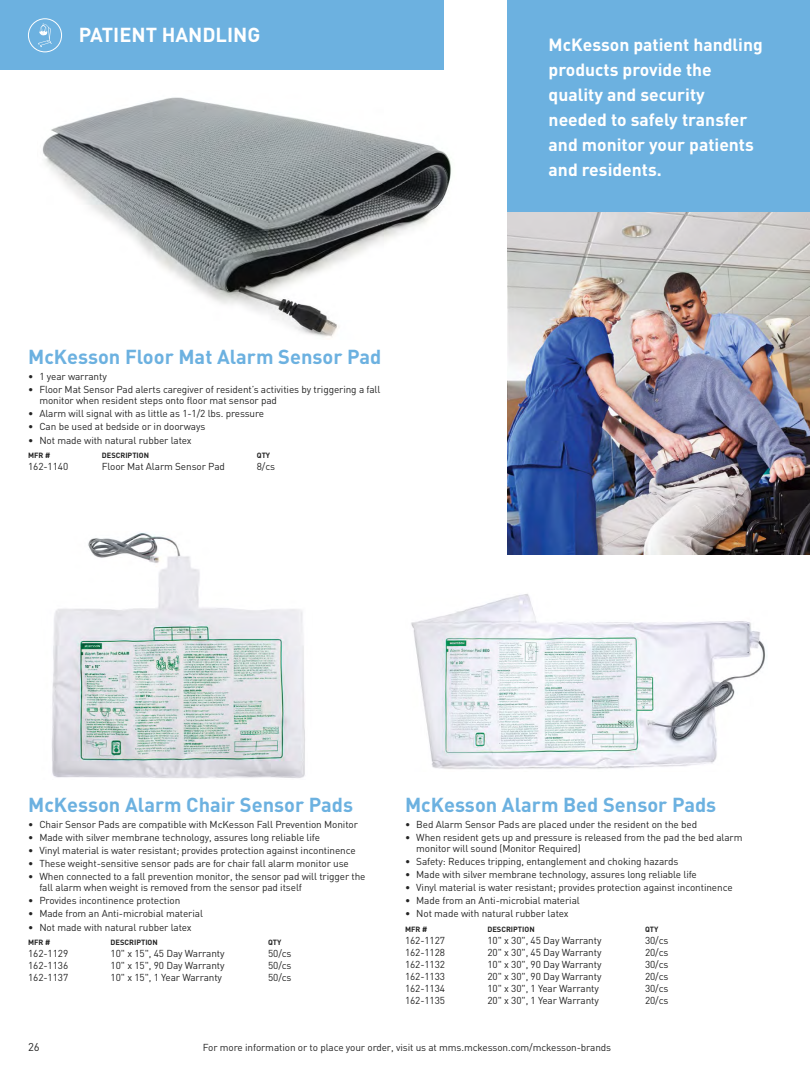
<style>
.page{position:relative;width:810px;height:1080px;background:#fff}
.page>*{position:absolute;margin:0;border:0;box-sizing:border-box;transform-origin:0 0}
.Product_Name{font:700 20px "DIN";color:#6cb1e0}
.Product_Name-2{font:700 20px "DIN";color:#fff}
.SKU_Header{font:700 17.5px/25px "DIN";color:#fff}
.t1{font:11.25px "DIN";color:#242424}
.Bullets{font:10px/11.2px "DIN";letter-spacing:-.01em;color:#242424}
.SKU{font:10px "DIN";letter-spacing:-.01em;color:#242424}
.SKU_Last{font:10px "DIN";letter-spacing:-.01em;color:#242424}
.SKU_Header-2{font:700 7.5px "DIN";color:#242424}
</style>
<div class="page">
<img style="left:411px;top:594px;width:354px;height:176px">
<img style="left:52px;top:532px;width:253px;height:247px">
<img style="left:42px;top:97px;width:410px;height:240px">
<img style="left:508px;top:212px;width:302px;height:342px">
<div style="left:508px;top:0;width:302px;height:212px;background:#6cb1e0"></div>
<div style="left:0;top:0;width:443px;height:69px;background:#6cb1e0"></div>
<div style="left:28px;top:18px;width:34px;height:34px;border:1px solid #fff;border-radius:50%"></div>
<svg style="left:38px;top:24px;width:14px;height:23px"></svg>
<p class="Product_Name-2" style="left:79px;top:22px;width:183px">PATIENT HANDLING</p>
<p class="Product_Name" style="left:28px;top:344px;width:355px">McKesson Floor Mat Alarm Sensor Pad</p>
<p class="Bullets" style="left:28px;top:371px;width:80px">• 1 year warranty</p>
<p class="Bullets" style="left:39px;top:384px;width:343px;text-indent:-11px">• Floor Mat Sensor Pad alerts caregiver of resident’s activities by triggering a fall monitor when resident steps onto floor mat sensor pad</p>
<p class="Bullets" style="left:28px;top:408px;width:238px">• Alarm will signal with as little as 1-1/2 lbs. pressure</p>
<p class="Bullets" style="left:28px;top:421px;width:179px">• Can be used at bedside or in doorways</p>
<p class="Bullets" style="left:28px;top:434px;width:165px">• Not made with natural rubber latex</p>
<p class="SKU_Header-2" style="left:28px;top:450px;width:24px">MFR #</p>
<p class="SKU_Header-2" style="left:102px;top:450px;width:49px">DESCRIPTION</p>
<p class="SKU_Header-2" style="left:257px;top:450px;width:15px">QTY</p>
<p class="SKU_Last" style="left:28px;top:460px;width:42px">162-1140</p>
<p class="SKU_Last" style="left:102px;top:460px;width:125px">Floor Mat Alarm Sensor Pad</p>
<p class="SKU_Last" style="left:257px;top:460px;width:20px">8/cs</p>
<p class="SKU_Header" style="left:549px;top:32px;width:216px">McKesson patient handling products provide the quality and security needed to safely transfer and monitor your patients and residents.</p>
<p class="Product_Name" style="left:28px;top:792px;width:326px">McKesson Alarm Chair Sensor Pads</p>
<p class="Bullets" style="left:28px;top:818px;width:331px">• Chair Sensor Pads are compatible with McKesson Fall Prevention Monitor</p>
<p class="Bullets" style="left:28px;top:832px;width:293px">• Made with silver membrane technology, assures long reliable life</p>
<p class="Bullets" style="left:28px;top:845px;width:329px">• Vinyl material is water resistant; provides protection against incontinence</p>
<p class="Bullets" style="left:28px;top:858px;width:322px">• These weight-sensitive sensor pads are for chair fall alarm monitor use</p>
<p class="Bullets" style="left:39px;top:871px;width:328px;text-indent:-11px">• When connected to a fall prevention monitor, the sensor pad will trigger the fall alarm when weight is removed from the sensor pad itself</p>
<p class="Bullets" style="left:28px;top:895px;width:154px">• Provides incontinence protection</p>
<p class="Bullets" style="left:28px;top:908px;width:176px">• Made from an Anti-microbial material</p>
<p class="Bullets" style="left:28px;top:921px;width:165px">• Not made with natural rubber latex</p>
<p class="SKU_Header-2" style="left:28px;top:937px;width:24px">MFR #</p>
<p class="SKU_Header-2" style="left:111px;top:937px;width:49px">DESCRIPTION</p>
<p class="SKU_Header-2" style="left:268px;top:937px;width:15px">QTY</p>
<p class="SKU" style="left:28px;top:947px;width:42px">162-1129</p>
<p class="SKU" style="left:111px;top:947px;width:116px">10" x 15", 45 Day Warranty</p>
<p class="SKU" style="left:268px;top:947px;width:25px">50/cs</p>
<p class="SKU" style="left:28px;top:959px;width:42px">162-1136</p>
<p class="SKU" style="left:111px;top:959px;width:116px">10" x 15", 90 Day Warranty</p>
<p class="SKU" style="left:268px;top:959px;width:25px">50/cs</p>
<p class="SKU_Last" style="left:28px;top:971px;width:42px">162-1137</p>
<p class="SKU_Last" style="left:111px;top:971px;width:113px">10" x 15", 1 Year Warranty</p>
<p class="SKU_Last" style="left:268px;top:971px;width:25px">50/cs</p>
<p class="Product_Name" style="left:405px;top:792px;width:313px">McKesson Alarm Bed Sensor Pads</p>
<p class="Bullets" style="left:405px;top:818px;width:294px">• Bed Alarm Sensor Pads are placed under the resident on the bed</p>
<p class="Bullets" style="left:416px;top:832px;width:328px;text-indent:-11px">• When resident gets up and pressure is released from the pad the bed alarm monitor will sound (Monitor Required)</p>
<p class="Bullets" style="left:405px;top:856px;width:275px">• Safety: Reduces tripping, entanglement and choking hazards</p>
<p class="Bullets" style="left:405px;top:869px;width:293px">• Made with silver membrane technology, assures long reliable life</p>
<p class="Bullets" style="left:405px;top:882px;width:329px">• Vinyl material is water resistant; provides protection against incontinence</p>
<p class="Bullets" style="left:405px;top:895px;width:176px">• Made from an Anti-microbial material</p>
<p class="Bullets" style="left:405px;top:908px;width:165px">• Not made with natural rubber latex</p>
<p class="SKU_Header-2" style="left:405px;top:924px;width:24px">MFR #</p>
<p class="SKU_Header-2" style="left:488px;top:924px;width:49px">DESCRIPTION</p>
<p class="SKU_Header-2" style="left:645px;top:924px;width:15px">QTY</p>
<p class="SKU" style="left:405px;top:934px;width:42px">162-1127</p>
<p class="SKU" style="left:488px;top:934px;width:115px">10" x 30", 45 Day Warranty</p>
<p class="SKU" style="left:645px;top:934px;width:25px">30/cs</p>
<p class="SKU" style="left:405px;top:946px;width:42px">162-1128</p>
<p class="SKU" style="left:488px;top:946px;width:115px">20" x 30", 45 Day Warranty</p>
<p class="SKU" style="left:645px;top:946px;width:25px">20/cs</p>
<p class="SKU" style="left:405px;top:958px;width:42px">162-1132</p>
<p class="SKU" style="left:488px;top:958px;width:115px">10" x 30", 90 Day Warranty</p>
<p class="SKU" style="left:645px;top:958px;width:25px">30/cs</p>
<p class="SKU" style="left:405px;top:970px;width:42px">162-1133</p>
<p class="SKU" style="left:488px;top:970px;width:115px">20" x 30", 90 Day Warranty</p>
<p class="SKU" style="left:645px;top:970px;width:25px">20/cs</p>
<p class="SKU" style="left:405px;top:982px;width:42px">162-1134</p>
<p class="SKU" style="left:488px;top:982px;width:113px">10" x 30", 1 Year Warranty</p>
<p class="SKU" style="left:645px;top:982px;width:25px">30/cs</p>
<p class="SKU_Last" style="left:405px;top:994px;width:42px">162-1135</p>
<p class="SKU_Last" style="left:488px;top:994px;width:113px">20" x 30", 1 Year Warranty</p>
<p class="SKU_Last" style="left:645px;top:994px;width:25px">20/cs</p>
<p class="t1" style="left:28px;top:1040px;width:13px">26</p>
<p class="Bullets" style="left:203px;top:1042px;width:410px">For more information or to place your order, visit us at mms.mckesson.com/mckesson-brands</p>
</div>
